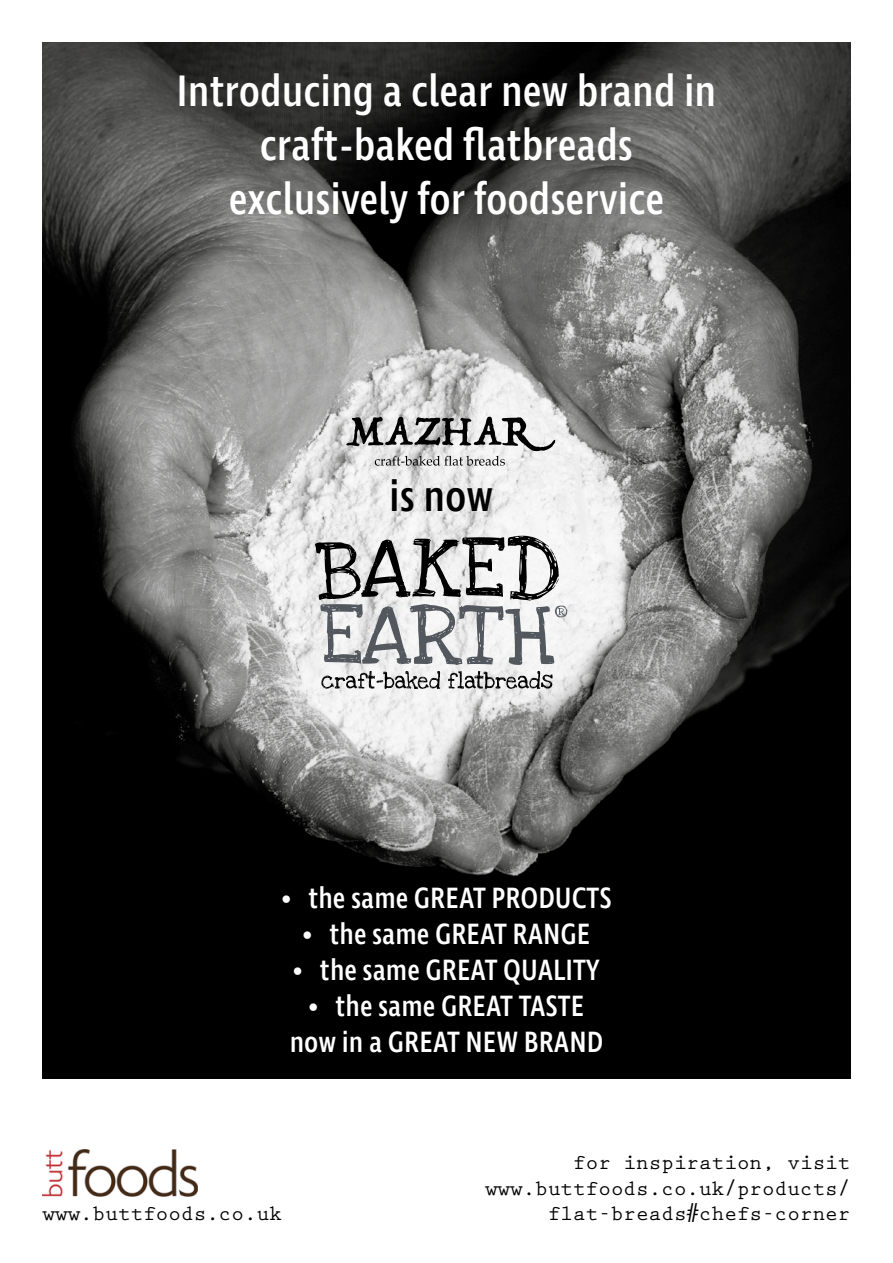
<style>
.page{position:relative;width:893px;height:1263px;background:#fff}
.page>*{position:absolute;margin:0;border:0;box-sizing:border-box;transform-origin:0 0}
.t1{font:500 45px/54px "Ingra Cd";color:#fff;text-align:center}
.t2{font:500 45px "Ingra Cd";color:#000}
.t3{font:500 30px/36px "Ingra Cd";color:#fff;text-align:center}
.t4{font:700 21px/25.2px "Prestige Elite Std";color:#000;text-align:right}
</style>
<div class="page">
<img style="left:43px;top:43px;width:807px;height:1035px">
<img style="left:43px;top:1149px;width:155px;height:47px">
<svg style="left:346px;top:417px;width:209px;height:49px"></svg>
<svg style="left:321px;top:671px;width:119px;height:18px"></svg>
<svg style="left:448px;top:671px;width:105px;height:18px"></svg>
<svg style="left:315px;top:536px;width:252px;height:129px"></svg>
<h1 class="t1" style="left:177px;top:66px;width:541px">Introducing a clear new brand in craft-baked flatbreads exclusively for foodservice</h1>
<h1 class="t2" style="left:389px;top:467px;width:105px">is now</h1>
<p class="t3" style="left:281px;top:881px;width:332px">• the same GREAT PRODUCTS</p>
<p class="t3" style="left:302px;top:917px;width:289px">• the same GREAT RANGE</p>
<p class="t3" style="left:293px;top:953px;width:308px">• the same GREAT QUALITY</p>
<p class="t3" style="left:290px;top:989px;width:315px">• the same GREAT TASTE now in a GREAT NEW BRAND</p>
<p class="t4" style="left:43px;top:1202px;width:241px">www.buttfoods.co.uk</p>
<p class="t4" style="left:485px;top:1151px;width:367px">for inspiration, visit www.buttfoods.co.uk/products/ flat-breads#chefs-corner</p>
</div>
